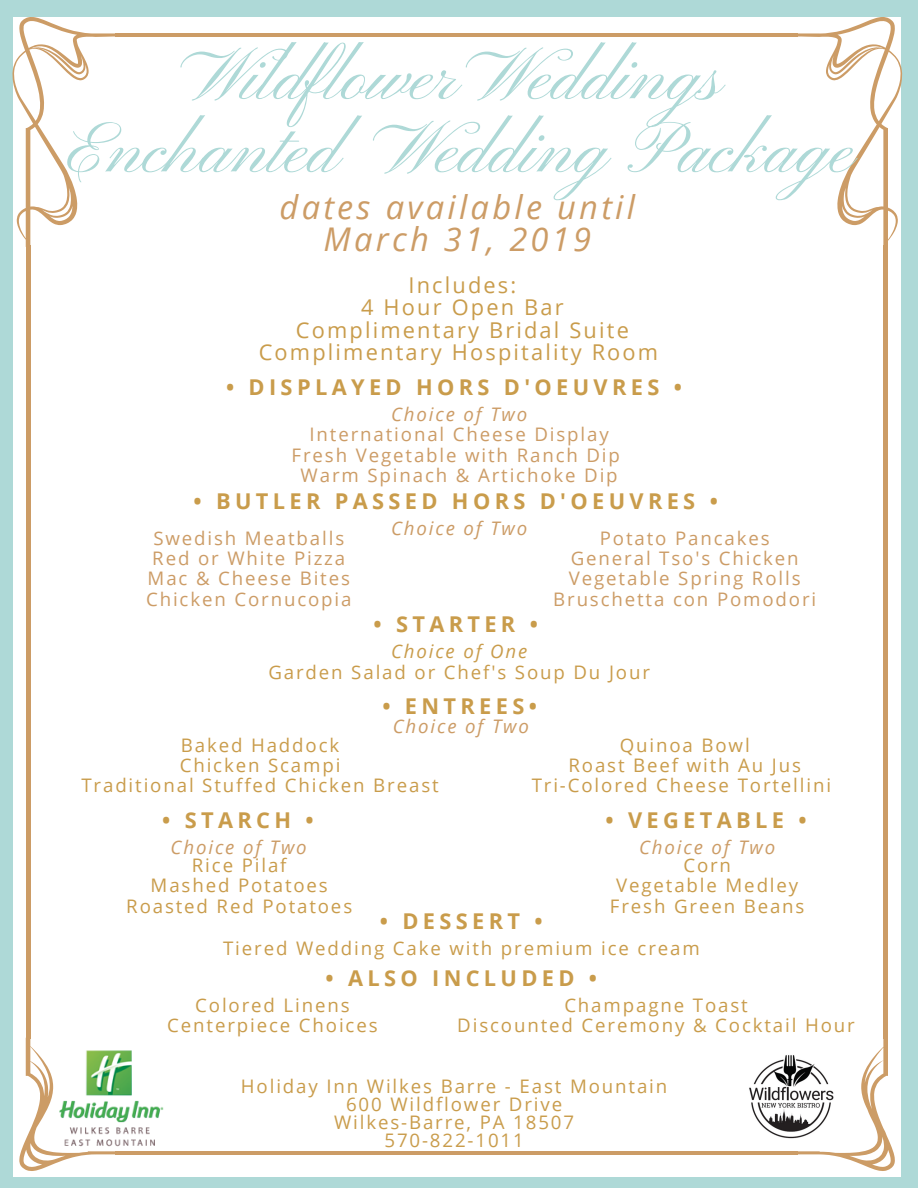
<style>
.page{position:relative;width:918px;height:1188px;background:#aed9d7}
.page>*{position:absolute;margin:0;border:0;box-sizing:border-box;transform-origin:0 0}
.t1{font:73.2px/73.2px "Pinyon Script";color:#aed9d7;text-align:center}
.t2{font:italic 32.7px/32.7px "Open Sans";letter-spacing:.1em;color:#cc9c66;text-align:center}
.t3{font:700 21.75px "Open Sans";letter-spacing:.2em;color:#c99c4b}
.t4{font:21.75px/22.5px "Open Sans";letter-spacing:.1em;color:#c99c4b;text-align:center}
.t5{font:18.75px/20.2px "Open Sans";letter-spacing:.1em;color:#c99c4b;text-align:center}
.t6{font:18.75px/20.2px "Open Sans";letter-spacing:.1em;color:#cc9c66;text-align:center}
.t7{font:italic 18.75px "Open Sans";letter-spacing:.1em;color:#cc9c66}
.t8{font:italic 18.75px "Open Sans";letter-spacing:.1em;color:#c99c4b}
</style>
<div class="page">
<div style="left:14px;top:17px;width:887px;height:1160px;background:#fff"></div>
<svg style="left:12px;top:17px;width:104px;height:230px"></svg>
<hr style="left:26px;top:246px;width:4px;height:793px;background:#cc9c66">
<svg style="left:19px;top:1038px;width:98px;height:133px"></svg>
<hr style="left:116px;top:1151px;width:682px;height:3px;background:#cc9c66">
<svg style="left:797px;top:1039px;width:98px;height:132px"></svg>
<div style="left:883px;top:246px;width:5px;height:793px;background:#cc9c66"></div>
<svg style="left:798px;top:17px;width:104px;height:229px"></svg>
<hr style="left:116px;top:33px;width:682px;height:4px;background:#cc9c66">
<img style="left:57px;top:1038px;width:106px;height:111px">
<img style="left:749px;top:1043px;width:98px;height:101px">
<h1 class="t1" style="left:69px;top:45px;width:789px">Wildflower Weddings<br>Enchanted Wedding Package</h1>
<h2 class="t2" style="left:280px;top:190px;width:357px">dates available until<br>March 31, 2019</h2>
<p class="t4" style="left:259px;top:273px;width:401px">Includes:<br>4 Hour Open Bar<br>Complimentary Bridal Suite<br>Complimentary Hospitality Room</p>
<p class="t3" style="left:226px;top:372px;width:457px">• DISPLAYED HORS D'OEUVRES •</p>
<p class="t7" style="left:391px;top:401px;width:138px">Choice of Two</p>
<p class="t6" style="left:292px;top:424px;width:330px">International Cheese Display<br>Fresh Vegetable with Ranch Dip<br>Warm Spinach &amp; Artichoke Dip</p>
<p class="t3" style="left:194px;top:485px;width:526px">• BUTLER PASSED HORS D'OEUVRES •</p>
<p class="t7" style="left:391px;top:515px;width:138px">Choice of Two</p>
<p class="t6" style="left:146px;top:527px;width:207px">Swedish Meatballs<br>Red or White Pizza<br>Mac &amp; Cheese Bites<br>Chicken Cornucopia</p>
<p class="t6" style="left:553px;top:527px;width:265px">Potato Pancakes<br>General Tso's Chicken<br>Vegetable Spring Rolls<br>Bruschetta con Pomodori</p>
<p class="t3" style="left:373px;top:609px;width:166px">• STARTER •</p>
<p class="t8" style="left:391px;top:638px;width:138px">Choice of One</p>
<p class="t5" style="left:268px;top:661px;width:383px">Garden Salad or Chef's Soup Du Jour</p>
<p class="t3" style="left:382px;top:691px;width:156px">• ENTREES•</p>
<p class="t5" style="left:532px;top:734px;width:301px">Quinoa Bowl<br>Roast Beef with Au Jus<br>Tri-Colored Cheese Tortellini</p>
<p class="t7" style="left:393px;top:713px;width:138px">Choice of Two</p>
<p class="t5" style="left:81px;top:734px;width:359px">Baked Haddock<br>Chicken Scampi<br>Traditional Stuffed Chicken Breast</p>
<p class="t3" style="left:162px;top:805px;width:153px">• STARCH •</p>
<p class="t7" style="left:171px;top:834px;width:138px">Choice of Two</p>
<p class="t5" style="left:126px;top:855px;width:227px">Rice Pilaf<br>Mashed Potatoes<br>Roasted Red Potatoes</p>
<p class="t3" style="left:380px;top:906px;width:164px">• DESSERT •</p>
<p class="t3" style="left:605px;top:805px;width:203px">• VEGETABLE •</p>
<p class="t5" style="left:610px;top:855px;width:196px">Corn<br>Vegetable Medley<br>Fresh Green Beans</p>
<p class="t7" style="left:639px;top:834px;width:138px">Choice of Two</p>
<p class="t5" style="left:223px;top:938px;width:478px">Tiered Wedding Cake with premium ice cream</p>
<p class="t3" style="left:325px;top:962px;width:273px">• ALSO INCLUDED •</p>
<p class="t5" style="left:167px;top:994px;width:212px">Colored Linens<br>Centerpiece Choices</p>
<p class="t5" style="left:457px;top:994px;width:399px">Champagne Toast<br>Discounted Ceremony &amp; Cocktail Hour</p>
<p class="t5" style="left:241px;top:1076px;width:428px;line-height:18px">Holiday Inn Wilkes Barre - East Mountain<br>600 Wildflower Drive<br>Wilkes-Barre, PA 18507<br>570-822-1011</p>
</div>
